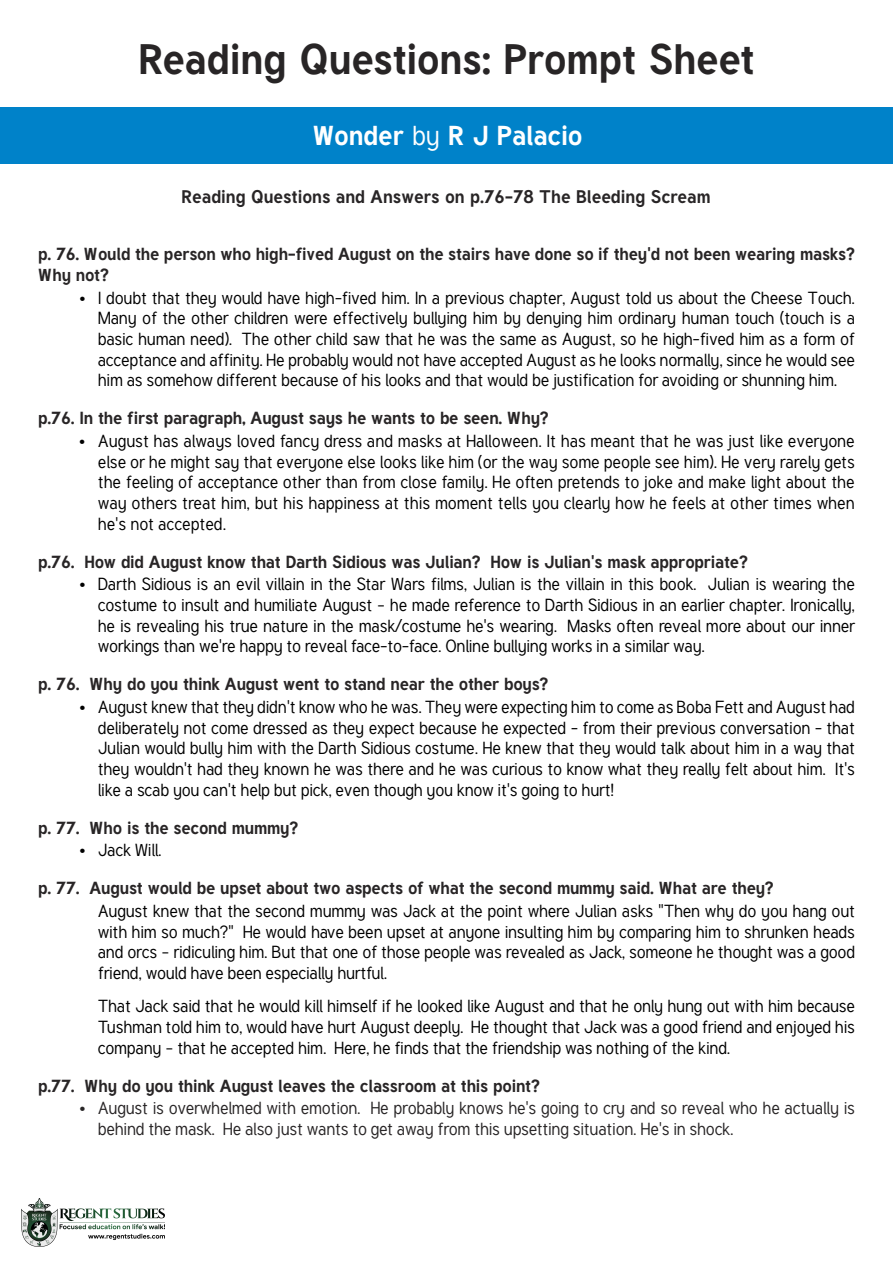
<style>
.page{position:relative;width:893px;height:1263px;background:#fff}
.page>*{position:absolute;margin:0;border:0;box-sizing:border-box;transform-origin:0 0}
.Heading_1{font:700 42px "Tuffy";letter-spacing:-.005em;color:#282526}
.Heading_2{font:700 27px "Tuffy";letter-spacing:-.005em;color:#fff}
.Heading_4{font:700 18px "Tuffy";color:#282526}
.Indented_Bullets{font:17.25px/20.7px "Tuffy";letter-spacing:-.01em;color:#000;text-align:justify}
.Heading_4-2{font:700 17.25px/20.7px "Tuffy";letter-spacing:-.01em;color:#282526}
.t1{font:17.25px/20.7px "Tuffy";letter-spacing:-.01em;color:#282526}
.s1{font-weight:400}
</style>
<div class="page">
<div style="left:0;top:107px;width:893px;height:57px;background:#0082c9"></div>
<img style="left:22px;top:1199px;width:142px;height:48px">
<p class="Heading_1" style="left:138px;top:26px;width:618px">Reading Questions: Prompt Sheet</p>
<p class="Heading_2" style="left:313px;top:114px;width:271px">Wonder <span class="s1">by</span> R J Palacio</p>
<p class="Heading_4" style="left:181px;top:183px;width:531px">Reading Questions and Answers on p.76-78 The Bleeding Scream</p>
<p class="Heading_4-2" style="left:38px;top:243px;width:818px">p. 76. Would the person who high-fived August on the stairs have done so if they'd not been wearing masks?<br>Why not?</p>
<p class="Indented_Bullets" style="left:98px;top:287px;width:759px;text-indent:-18px">• I doubt that they would have high-fived him. In a previous chapter, August told us about the Cheese Touch.<br>Many of the other children were effectively bullying him by denying him ordinary human touch (touch is a basic human need). The other child saw that he was the same as August, so he high-fived him as a form of acceptance and affinity. He probably would not have accepted August as he looks normally, since he would see him as somehow different because of his looks and that would be justification for avoiding or shunning him.</p>
<p class="Heading_4-2" style="left:38px;top:407px;width:512px">p.76. In the first paragraph, August says he wants to be seen. Why?</p>
<p class="Indented_Bullets" style="left:98px;top:431px;width:758px;text-indent:-18px">• August has always loved fancy dress and masks at Halloween. It has meant that he was just like everyone else or he might say that everyone else looks like him (or the way some people see him). He very rarely gets the feeling of acceptance other than from close family. He often pretends to joke and make light about the way others treat him, but his happiness at this moment tells you clearly how he feels at other times when he's not accepted.</p>
<p class="Heading_4-2" style="left:38px;top:550px;width:711px">p.76. How did August know that Darth Sidious was Julian? How is Julian's mask appropriate?</p>
<p class="Indented_Bullets" style="left:98px;top:574px;width:759px;text-indent:-18px">• Darth Sidious is an evil villain in the Star Wars films, Julian is the villain in this book. Julian is wearing the costume to insult and humiliate August – he made reference to Darth Sidious in an earlier chapter. Ironically, he is revealing his true nature in the mask/costume he's wearing. Masks often reveal more about our inner workings than we're happy to reveal face-to-face. Online bullying works in a similar way.</p>
<p class="Heading_4-2" style="left:38px;top:673px;width:512px">p. 76. Why do you think August went to stand near the other boys?</p>
<p class="Indented_Bullets" style="left:98px;top:697px;width:759px;text-indent:-18px">• August knew that they didn't know who he was. They were expecting him to come as Boba Fett and August had deliberately not come dressed as they expect because he expected - from their previous conversation - that Julian would bully him with the Darth Sidious costume. He knew that they would talk about him in a way that they wouldn't had they known he was there and he was curious to know what they really felt about him. It's like a scab you can't help but pick, even though you know it's going to hurt!</p>
<p class="Heading_4-2" style="left:38px;top:816px;width:261px">p. 77. Who is the second mummy?</p>
<p class="Indented_Bullets" style="left:80px;top:840px;width:83px">• Jack Will.</p>
<p class="Heading_4-2" style="left:38px;top:877px;width:737px">p. 77. August would be upset about two aspects of what the second mummy said. What are they?</p>
<p class="Indented_Bullets" style="left:98px;top:901px;width:759px">August knew that the second mummy was Jack at the point where Julian asks "Then why do you hang out with him so much?" He would have been upset at anyone insulting him by comparing him to shrunken heads and orcs – ridiculing him. But that one of those people was revealed as Jack, someone he thought was a good friend, would have been especially hurtful.</p>
<p class="Indented_Bullets" style="left:98px;top:996px;width:759px">That Jack said that he would kill himself if he looked like August and that he only hung out with him because Tushman told him to, would have hurt August deeply. He thought that Jack was a good friend and enjoyed his company – that he accepted him. Here, he finds that the friendship was nothing of the kind.</p>
<p class="Heading_4-2" style="left:38px;top:1074px;width:503px">p.77. Why do you think August leaves the classroom at this point?</p>
<p class="t1" style="left:98px;top:1098px;width:759px;text-indent:-18px">• August is overwhelmed with emotion. He probably knows he's going to cry and so reveal who he actually is behind the mask. He also just wants to get away from this upsetting situation. He's in shock.</p>
</div>
